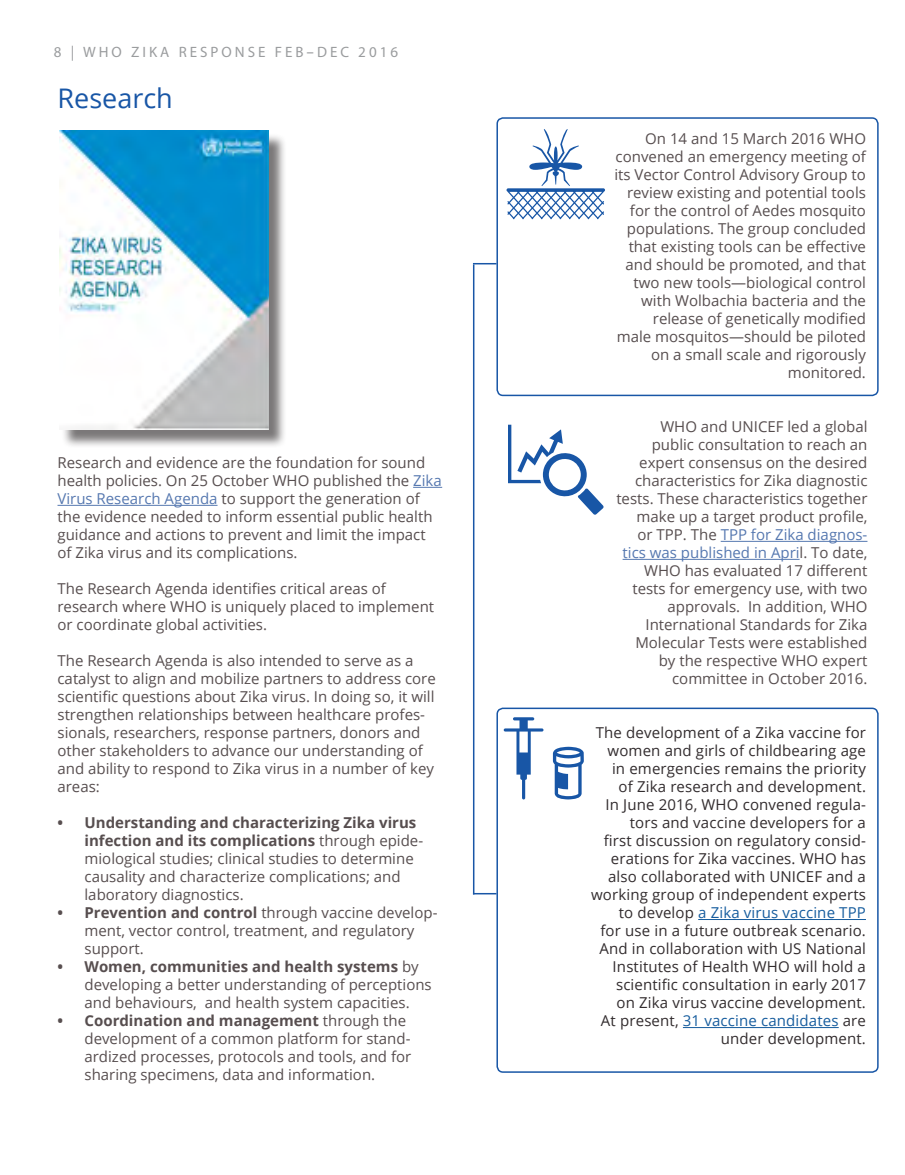
<style>
.page{position:relative;width:905px;height:1175px;background:#fff}
.page>*{position:absolute;margin:0;border:0;box-sizing:border-box;transform-origin:0 0}
.t1{font:27px "Open Sans";color:#1856a6}
.t2{font:15px/18px "Open Sans";color:#574e4f}
.t3{font:15px/18px "Open Sans";letter-spacing:.01em;color:#322c2e;text-align:right}
.t4{font:15px "Myriad Pro";letter-spacing:.2em;color:#9a9c9e}
.s1{font-family:"Open Sans"}
.s2{color:#5678b0}
.s3{font-weight:700}
.s4{color:#175d9e}
</style>
<div class="page">
<svg style="left:413px;top:487px;width:29px;height:1px"></svg>
<hr style="left:57px;top:505px;width:160px;height:1px;background:#5678b0">
<hr style="left:720px;top:541px;width:147px;height:1px;background:#5678b0">
<hr style="left:622px;top:559px;width:177px;height:1px;background:#5678b0">
<svg style="left:474px;top:893px;width:22px;height:1px"></svg>
<hr style="left:473px;top:264px;width:1px;height:630px;background:#1856a6">
<svg style="left:473px;top:263px;width:23px;height:1px"></svg>
<svg style="left:508px;top:425px;width:95px;height:90px"></svg>
<svg style="left:506px;top:129px;width:99px;height:90px"></svg>
<svg style="left:503px;top:717px;width:81px;height:82px"></svg>
<div style="left:496px;top:117px;width:382px;height:279px;border:2px solid #1856a6;border-radius:6px"></div>
<div style="left:496px;top:707px;width:382px;height:365px;border:2px solid #1856a6;border-radius:6px"></div>
<div style="left:61px;top:133px;width:225px;height:315px;background:#231f20;opacity:.6"></div>
<img style="left:59px;top:131px;width:209px;height:298px">
<hr style="left:698px;top:919px;width:168px;height:1px;background:#175d9e">
<hr style="left:683px;top:1027px;width:155px;height:1px;background:#175d9e">
<p class="t4" style="left:54px;top:43px;width:345px">8 | WHO ZIKA RESPONSE FEB<span class="s1">–</span>DEC 2016</p>
<p class="t1" style="left:57px;top:80px;width:117px">Research</p>
<p class="t2" style="left:57px;top:453px;width:385px">Research and evidence are the foundation for sound health policies. On 25 October WHO published the <span class="s2">Zika Virus Research Agenda</span> to support the generation of the evidence needed to inform essential public health guidance and actions to prevent and limit the impact of Zika virus and its complications.</p>
<p class="t2" style="left:57px;top:579px;width:378px">The Research Agenda identifies critical areas of research where WHO is uniquely placed to implement or coordinate global activities.</p>
<p class="t2" style="left:57px;top:651px;width:380px">The Research Agenda is also intended to serve as a catalyst to align and mobilize partners to address core scientific questions about Zika virus. In doing so, it will strengthen relationships between healthcare profes&shy;sionals, researchers, response partners, donors and other stakeholders to advance our understanding of and ability to respond to Zika virus in a number of key areas:</p>
<p class="t2" style="left:84px;top:813px;width:340px;text-indent:-27px"><span class="s3">• Understanding and characterizing Zika virus infection and its complications</span> through epide&shy;miological studies; clinical studies to determine causality and characterize complications; and laboratory diagnostics.</p>
<p class="t2" style="left:84px;top:903px;width:354px;text-indent:-27px"><span class="s3">• Prevention and control</span> through vaccine develop&shy;ment, vector control, treatment, and regulatory support.</p>
<p class="t2" style="left:84px;top:957px;width:349px;text-indent:-27px"><span class="s3">• Women, communities and health systems</span> by developing a better understanding of perceptions and behaviours, and health system capacities.</p>
<p class="t2" style="left:84px;top:1011px;width:328px;text-indent:-27px"><span class="s3">• Coordination and management</span> through the development of a common platform for stand&shy;ardized processes, protocols and tools, and for sharing specimens, data and information.</p>
<p class="t2" style="left:614px;top:129px;width:253px;text-align:right">On 14 and 15 March 2016 WHO convened an emergency meeting of its Vector Control Advisory Group to review existing and potential tools for the control of Aedes mosquito populations. The group concluded that existing tools can be effective and should be promoted, and that two new tools—biological control with Wolbachia bacteria and the release of genetically modified<br>male mosquitos—should be piloted on a small scale and rigorously monitored.</p>
<p class="t2" style="left:616px;top:417px;width:253px;text-align:right">WHO and UNICEF led a global public consultation to reach an expert consensus on the desired characteristics for Zika diagnostic tests. These characteristics together make up a target product profile,<br>or TPP. The <span class="s2">TPP for Zika diagnos&shy;tics was published in Apri</span>l. To date,<br>WHO has evaluated 17 different tests for emergency use, with two approvals. In addition, WHO<br>International Standards for Zika<br>Molecular Tests were established by the respective WHO expert committee in October 2016.</p>
<p class="t3" style="left:591px;top:723px;width:276px">The development of a Zika vaccine for women and girls of childbearing age in emergencies remains the priority<br>of Zika research and development.<br>In June 2016, WHO convened regula&shy;tors and vaccine developers for a<br>first discussion on regulatory consid&shy;erations for Zika vaccines. WHO has also collaborated with UNICEF and a working group of independent experts to develop <span class="s4">a Zika virus vaccine TPP<br></span>for use in a future outbreak scenario.<br>And in collaboration with US National Institutes of Health WHO will hold a scientific consultation in early 2017<br>on Zika virus vaccine development.<br>At present, <span class="s4">31 vaccine candidates</span> are under development.</p>
</div>
